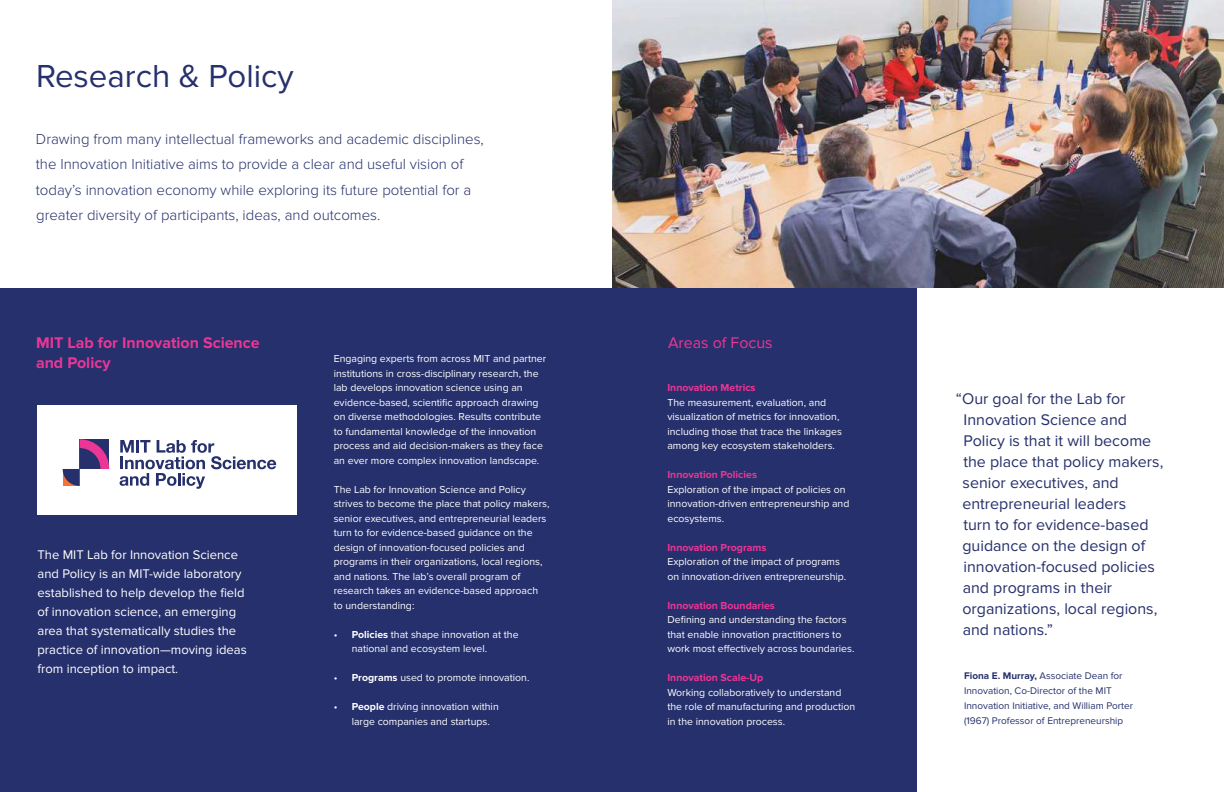
<style>
.page{position:relative;width:1224px;height:792px;background:#fff}
.page>*{position:absolute;margin:0;border:0;box-sizing:border-box;transform-origin:0 0}
.t1{font:33px "Proxima Nova";color:#26306c}
.t2{font:16px/21px "Proxima Nova";color:#26306c}
.t3{font:700 16px/20px "Proxima Nova";color:#eb3695}
.t4{font:16px "Proxima Nova";color:#eb3695}
.t5{font:300 15px/25.5px "Proxima Nova";color:#26306c}
.t6{font:13px/19px "Proxima Nova";color:#fff}
.t7{font:10.5px/14.5px "Proxima Nova";color:#fff}
.t8{font:700 10.5px "Proxima Nova";color:#eb3695}
.t9{font:10px/15px "Proxima Nova";color:#26306c}
.s1{font-weight:700}
</style>
<div class="page">
<div style="left:0;top:288px;width:916px;height:504px;background:#26306c"></div>
<img style="left:612px;top:0;width:612px;height:288px">
<div style="left:38px;top:405px;width:259px;height:109px;background:#fff"></div>
<svg style="left:120px;top:440px;width:156px;height:49px"></svg>
<svg style="left:63px;top:439px;width:46px;height:47px"></svg>
<h1 class="t1" style="left:36px;top:57px;width:259px">Research &amp; Policy</h1>
<p class="t5" style="left:36px;top:126px;width:450px">Drawing from many intellectual frameworks and academic disciplines, the Innovation Initiative aims to provide a clear and useful vision of today’s innovation economy while exploring its future potential for a greater diversity of participants, ideas, and outcomes.</p>
<h2 class="t3" style="left:36px;top:333px;width:225px">MIT Lab for Innovation Science and Policy</h2>
<p class="t6" style="left:38px;top:546px;width:211px">The MIT Lab for Innovation Science and Policy is an MIT-wide laboratory established to help develop the field of innovation science, an emerging area that systematically studies the practice of innovation—moving ideas from inception to impact.</p>
<p class="t7" style="left:334px;top:351px;width:214px">Engaging experts from across MIT and partner institutions in cross-disciplinary research, the lab develops innovation science using an evidence-based, scientific approach drawing on diverse methodologies. Results contribute to fundamental knowledge of the innovation process and aid decision-makers as they face an ever more complex innovation landscape.</p>
<p class="t7" style="left:334px;top:482px;width:217px">The Lab for Innovation Science and Policy strives to become the place that policy makers, senior executives, and entrepreneurial leaders turn to for evidence-based guidance on the design of innovation-focused policies and programs in their organizations, local regions, and nations. The lab’s overall program of research takes an evidence-based approach to understanding:</p>
<p class="t7" style="left:352px;top:627px;width:168px;text-indent:-18px">• <span class="s1">Policies</span> that shape innovation at the national and ecosystem level.</p>
<p class="t7" style="left:334px;top:670px;width:197px">• <span class="s1">Programs</span> used to promote innovation.</p>
<p class="t7" style="left:352px;top:699px;width:149px;text-indent:-18px">• <span class="s1">People</span> driving innovation within large companies and startups.</p>
<h2 class="t4" style="left:668px;top:333px;width:106px">Areas of Focus</h2>
<p class="t8" style="left:667px;top:381px;width:90px">Innovation Metrics</p>
<p class="t7" style="left:667px;top:395px;width:176px">The measurement, evaluation, and visualization of metrics for innovation, including those that trace the linkages among key ecosystem stakeholders.</p>
<p class="t8" style="left:667px;top:468px;width:91px">Innovation Policies</p>
<p class="t7" style="left:667px;top:482px;width:184px">Exploration of the impact of policies on innovation-driven entrepreneurship and ecosystems.</p>
<p class="t8" style="left:667px;top:541px;width:101px">Innovation Programs</p>
<p class="t7" style="left:667px;top:554px;width:180px">Exploration of the impact of programs on innovation-driven entrepreneurship.</p>
<p class="t8" style="left:667px;top:599px;width:109px">Innovation Boundaries</p>
<p class="t7" style="left:667px;top:612px;width:189px">Defining and understanding the factors that enable innovation practitioners to work most effectively across boundaries.</p>
<p class="t8" style="left:667px;top:671px;width:97px">Innovation Scale-Up</p>
<p class="t7" style="left:667px;top:685px;width:189px">Working collaboratively to understand the role of manufacturing and production in the innovation process.</p>
<p class="t2" style="left:962px;top:389px;width:202px;text-indent:-6px">“Our goal for the Lab for<br>Innovation Science and<br>Policy is that it will become the place that policy makers, senior executives, and entrepreneurial leaders<br>turn to for evidence-based guidance on the design of innovation-focused policies and programs in their organizations, local regions, and nations.”</p>
<p class="t9" style="left:964px;top:669px;width:170px"><span class="s1">Fiona E. Murray,</span> Associate Dean for Innovation, Co-Director of the MIT Innovation Initiative, and William Porter (1967) Professor of Entrepreneurship</p>
</div>
